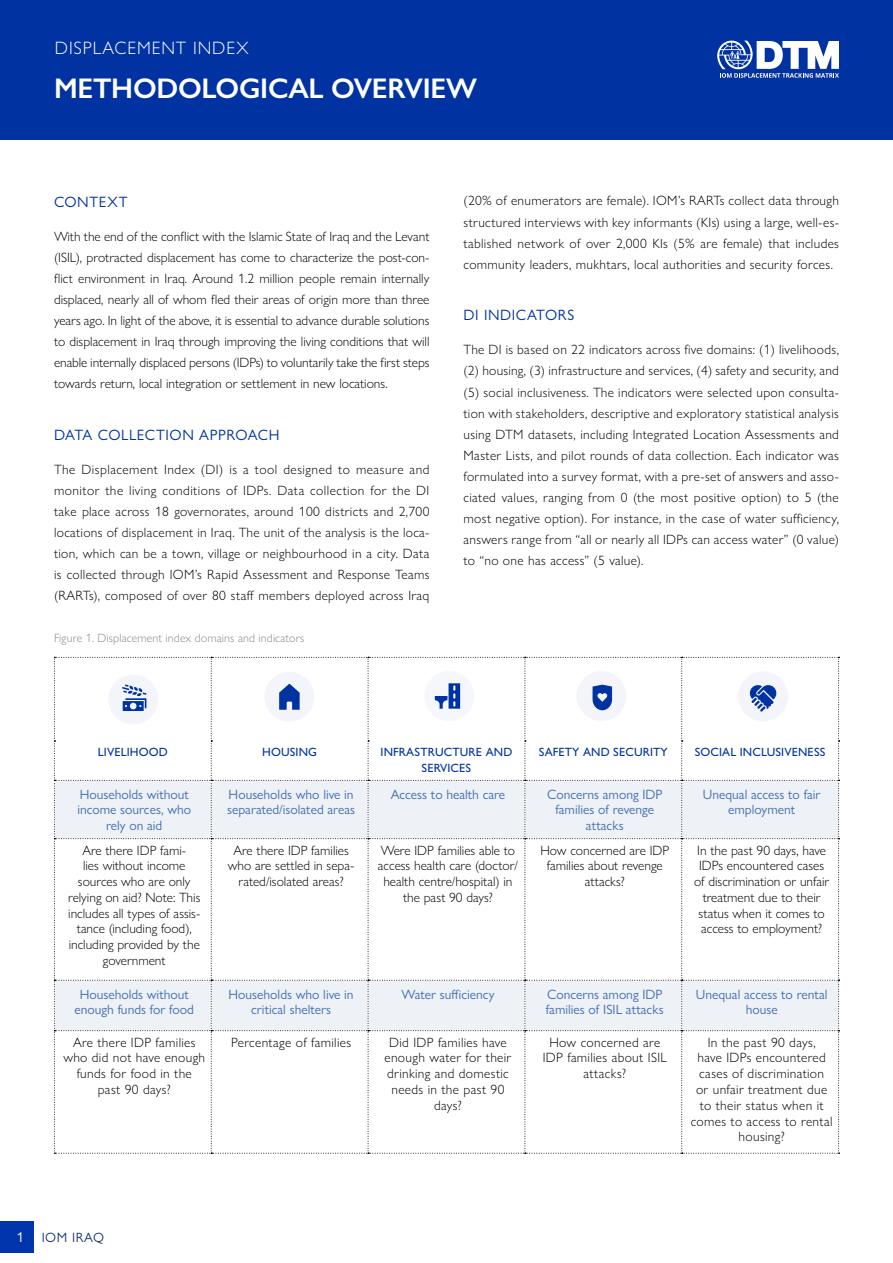
<style>
.page{position:relative;width:893px;height:1263px;background:#fff}
.page>*{position:absolute;margin:0;border:0;box-sizing:border-box;transform-origin:0 0}
.t1{font:600 28.5px "Gill Sans Nova";letter-spacing:-.01em;color:#fff}
.t2{font:300 18px "Gill Sans Nova";letter-spacing:.05em;color:#fff}
.t3{font:15px "Gill Sans Nova";letter-spacing:.04em;color:#0033a1}
.t4{font:300 13.5px/21px "Gill Sans Nova";letter-spacing:.005em;color:#000;text-align:center}
.t5{font:300 13.5px/15.8px "Gill Sans Nova";letter-spacing:.025em;color:#000;text-align:center}
.t6{font:13.5px/15.8px "Gill Sans Nova";color:#426fb1;text-align:center}
.t7{font:13.5px "Gill Sans Nova";letter-spacing:.04em;color:#1f3b72}
.t8{font:500 12px/16.5px "Gill Sans Nova";letter-spacing:.01em;color:#0033a1;text-align:center}
.t9{font:300 12px "Gill Sans Nova";letter-spacing:.01em;color:#878787}
.s1{font-size:14.25px;color:#fff}
</style>
<div class="page">
<div style="left:0;top:1221px;width:33px;height:31px;background:#0035ad"></div>
<svg style="left:54px;top:657px;width:786px;height:497px"></svg>
<div style="left:0;top:0;width:893px;height:140px;background:#0033a1"></div>
<svg style="left:717px;top:41px;width:122px;height:37px"></svg>
<h2 class="t2" style="left:55px;top:37px;width:195px">DISPLACEMENT INDEX</h2>
<h1 class="t1" style="left:54px;top:70px;width:425px">METHODOLOGICAL OVERVIEW</h1>
<p class="t3" style="left:54px;top:192px;width:75px">CONTEXT</p>
<p class="t4" style="left:54px;top:225px;width:377px;text-align:justify">With the end of the conflict with the Islamic State of Iraq and the Levant (ISIL), protracted displacement has come to characterize the post-con&shy;flict environment in Iraq. Around 1.2 million people remain internally displaced, nearly all of whom fled their areas of origin more than three years ago. In light of the above, it is essential to advance durable solutions to displacement in Iraq through improving the living conditions that will enable internally displaced persons (IDPs) to voluntarily take the first steps towards return, local integration or settlement in new locations.</p>
<p class="t3" style="left:54px;top:425px;width:227px">DATA COLLECTION APPROACH</p>
<p class="t4" style="left:54px;top:458px;width:377px;text-align:justify">The Displacement Index (DI) is a tool designed to measure and monitor the living conditions of IDPs. Data collection for the DI take place across 18 governorates, around 100 districts and 2,700 locations of displacement in Iraq. The unit of the analysis is the loca&shy;tion, which can be a town, village or neighbourhood in a city. Data is collected through IOM’s Rapid Assessment and Response Teams (RARTs), composed of over 80 staff members deployed across Iraq</p>
<p class="t9" style="left:54px;top:631px;width:252px">Figure 1. Displacement index domains and indicators</p>
<p class="t4" style="left:463px;top:190px;width:377px;text-align:justify">(20% of enumerators are female). IOM’s RARTs collect data through structured interviews with key informants (KIs) using a large, well-es&shy;tablished network of over 2,000 KIs (5% are female) that includes community leaders, mukhtars, local authorities and security forces.</p>
<p class="t3" style="left:463px;top:306px;width:112px">DI INDICATORS</p>
<p class="t4" style="left:463px;top:339px;width:377px;text-align:justify">The DI is based on 22 indicators across five domains: (1) livelihoods, (2) housing, (3) infrastructure and services, (4) safety and security, and (5) social inclusiveness. The indicators were selected upon consulta&shy;tion with stakeholders, descriptive and exploratory statistical analysis using DTM datasets, including Integrated Location Assessments and Master Lists, and pilot rounds of data collection. Each indicator was formulated into a survey format, with a pre-set of answers and asso&shy;ciated values, ranging from 0 (the most positive option) to 5 (the most negative option). For instance, in the case of water sufficiency, answers range from “all or nearly all IDPs can access water” (0 value) to “no one has access” (5 value).</p>
<p class="t8" style="left:98px;top:743px;width:71px">LIVELIHOOD</p>
<p class="t8" style="left:262px;top:743px;width:56px">HOUSING</p>
<p class="t8" style="left:381px;top:743px;width:133px">INFRASTRUCTURE AND<br>SERVICES</p>
<p class="t8" style="left:539px;top:743px;width:131px">SAFETY AND SECURITY</p>
<p class="t8" style="left:695px;top:743px;width:132px">SOCIAL INCLUSIVENESS</p>
<p class="t6" style="left:77px;top:786px;width:115px">Households without income sources, who rely on aid</p>
<p class="t6" style="left:227px;top:786px;width:130px;text-align:left">Households who live in separated/isolated areas</p>
<p class="t6" style="left:391px;top:786px;width:116px">Access to health care</p>
<p class="t6" style="left:547px;top:786px;width:117px">Concerns among IDP families of revenge attacks</p>
<p class="t6" style="left:703px;top:786px;width:119px">Unequal access to fair employment</p>
<p class="t4" style="left:68px;top:842px;width:134px;line-height:15.8px">Are there IDP fami-<br>lies without income sources who are only relying on aid? Note: This includes all types of assis&shy;tance (including food), including provided by the government</p>
<p class="t4" style="left:228px;top:842px;width:128px;line-height:15.8px">Are there IDP families who are settled in sepa&shy;rated/isolated areas?</p>
<p class="t4" style="left:378px;top:842px;width:142px;line-height:15.8px">Were IDP families able to access health care (doctor/ health centre/hospital) in the past 90 days?</p>
<p class="t4" style="left:540px;top:842px;width:130px;line-height:15.8px">How concerned are IDP families about revenge attacks?</p>
<p class="t4" style="left:694px;top:842px;width:137px;line-height:15.8px">In the past 90 days, have<br>IDPs encountered cases of discrimination or unfair treatment due to their status when it comes to access to employment?</p>
<p class="t6" style="left:75px;top:986px;width:121px">Households without enough funds for food</p>
<p class="t6" style="left:229px;top:986px;width:126px">Households who live in critical shelters</p>
<p class="t6" style="left:401px;top:986px;width:95px">Water sufficiency</p>
<p class="t6" style="left:546px;top:986px;width:119px;text-align:left">Concerns among IDP families of ISIL attacks</p>
<p class="t6" style="left:696px;top:986px;width:133px">Unequal access to rental house</p>
<p class="t5" style="left:63px;top:1034px;width:143px">Are there IDP families who did not have enough funds for food in the<br>past 90 days?</p>
<p class="t5" style="left:231px;top:1034px;width:122px">Percentage of families</p>
<p class="t5" style="left:384px;top:1034px;width:128px">Did IDP families have enough water for their drinking and domestic needs in the past 90 days?</p>
<p class="t5" style="left:543px;top:1034px;width:126px">How concerned are<br>IDP families about ISIL attacks?</p>
<p class="t5" style="left:691px;top:1034px;width:143px">In the past 90 days,<br>have IDPs encountered cases of discrimination<br>or unfair treatment due to their status when it comes to access to rental housing?</p>
<p class="t7" style="left:17px;top:1229px;width:89px"><span class="s1">1</span> IOM IRAQ</p>
</div>
